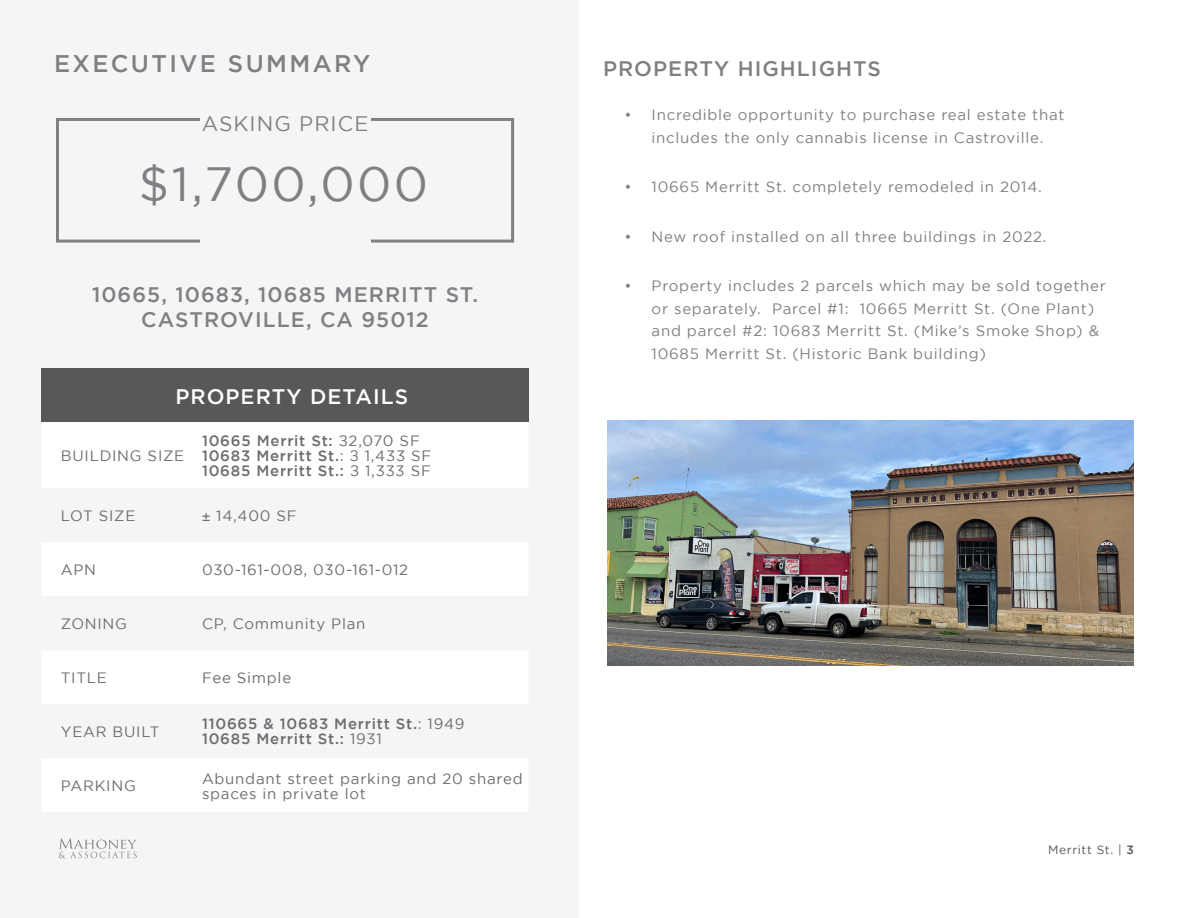
<style>
.page{position:relative;width:1188px;height:918px;background:#fff}
.page>*{position:absolute;margin:0;border:0;box-sizing:border-box;transform-origin:0 0}
.Page_Titles{font:48px "Gotham";letter-spacing:.05em;color:#7e8083}
.Title{font:500 24px "Gotham";letter-spacing:.1em;color:#7e8083}
.Page_Titles-2{font:500 21px "Gotham";letter-spacing:.05em;color:#7e8083}
.t1{font:500 21px "Gotham";letter-spacing:.05em;color:#fff}
.Page_Titles-3{font:21px "Gotham";letter-spacing:.05em;color:#7e8083}
.t2{font:15px/22.5px "Gotham";letter-spacing:.05em;color:#7e8083;text-align:center}
.t3{font:15px/15px "Gotham";letter-spacing:.05em;color:#6c6d70}
.t4{font:500 15px "Gotham";letter-spacing:.05em;color:#6c6d70}
.t5{font:12px "Gotham";letter-spacing:.05em;color:#57585a}
.s1{font-weight:400}
.s2{font-family:"Arial Narrow"}
.s3{font-weight:500}
</style>
<div class="page">
<div style="left:0;top:0;width:579px;height:918px;background:#f4f5f5"></div>
<svg style="left:59px;top:838px;width:78px;height:20px"></svg>
<div style="left:56px;top:118px;width:458px;height:125px;border:3px solid #7e8083"></div>
<div style="left:200px;top:108px;width:171px;height:20px;background:#f4f5f5"></div>
<div style="left:200px;top:233px;width:171px;height:19px;background:#f4f5f5"></div>
<div style="left:41px;top:368px;width:488px;height:54px;background:#57585a"></div>
<div style="left:42px;top:423px;width:486px;height:389px;background:#fff"></div>
<svg style="left:42px;top:488px;width:486px;height:270px"></svg>
<img style="left:608px;top:420px;width:526px;height:245px">
<p class="Title" style="left:54px;top:50px;width:318px">EXECUTIVE SUMMARY</p>
<p class="Page_Titles-3" style="left:202px;top:112px;width:168px">ASKING PRICE</p>
<p class="Page_Titles" style="left:139px;top:157px;width:291px">$1,700,000</p>
<p class="Page_Titles-2" style="left:92px;top:282px;width:388px">10665, 10683, 10685 MERRITT ST.</p>
<p class="Page_Titles-2" style="left:141px;top:307px;width:289px">CASTROVILLE, CA 95012</p>
<p class="t1" style="left:175px;top:384px;width:234px">PROPERTY DETAILS</p>
<p class="t3" style="left:61px;top:448px;width:125px">BUILDING SIZE</p>
<p class="t4" style="left:202px;top:432px;width:219px">10665 Merrit St: <span class="s1">±2,070 SF</span></p>
<p class="t4" style="left:202px;top:447px;width:231px">10683 Merritt St.<span class="s1">: ± 1,433 SF</span></p>
<p class="t4" style="left:202px;top:462px;width:231px">10685 Merritt St.: <span class="s1">± 1,333 SF</span></p>
<p class="t3" style="left:61px;top:508px;width:76px">LOT SIZE</p>
<p class="t3" style="left:202px;top:508px;width:96px"><span class="s2">±</span> 14,400 SF</p>
<p class="t3" style="left:61px;top:562px;width:37px">APN</p>
<p class="t3" style="left:202px;top:562px;width:208px">030-161-008, 030-161-012</p>
<p class="t3" style="left:61px;top:616px;width:68px">ZONING</p>
<p class="t3" style="left:202px;top:616px;width:165px">CP, Community Plan</p>
<p class="t3" style="left:61px;top:670px;width:48px">TITLE</p>
<p class="t3" style="left:202px;top:670px;width:91px">Fee Simple</p>
<p class="t3" style="left:61px;top:724px;width:100px">YEAR BUILT</p>
<p class="t4" style="left:202px;top:715px;width:264px">110665 &amp; 10683 Merritt St.<span class="s1">: 1949</span></p>
<p class="t4" style="left:202px;top:730px;width:181px">10685 Merritt St.: <span class="s1">1931</span></p>
<p class="t3" style="left:61px;top:778px;width:76px">PARKING</p>
<p class="t3" style="left:202px;top:771px;width:322px">Abundant street parking and 20 shared spaces in private lot</p>
<p class="Page_Titles-2" style="left:603px;top:57px;width:279px">PROPERTY HIGHLIGHTS</p>
<p class="t2" style="left:625px;top:103px;width:441px">• Incredible opportunity to purchase real estate that includes the only cannabis license in Castroville.</p>
<p class="t2" style="left:625px;top:175px;width:419px">• 10665 Merritt St. completely remodeled in 2014.</p>
<p class="t2" style="left:625px;top:225px;width:423px">• New roof installed on all three buildings in 2022.</p>
<p class="t2" style="left:652px;top:274px;width:456px;text-align:left;text-indent:-27px">• Property includes 2 parcels which may be sold together or separately. Parcel #1: 10665 Merritt St. (One Plant) and parcel #2: 10683 Merritt St. (Mike’s Smoke Shop) &amp; 10685 Merritt St. (Historic Bank building)</p>
<p class="t5" style="left:1048px;top:843px;width:87px">Merritt St. | <span class="s3">3</span></p>
</div>
